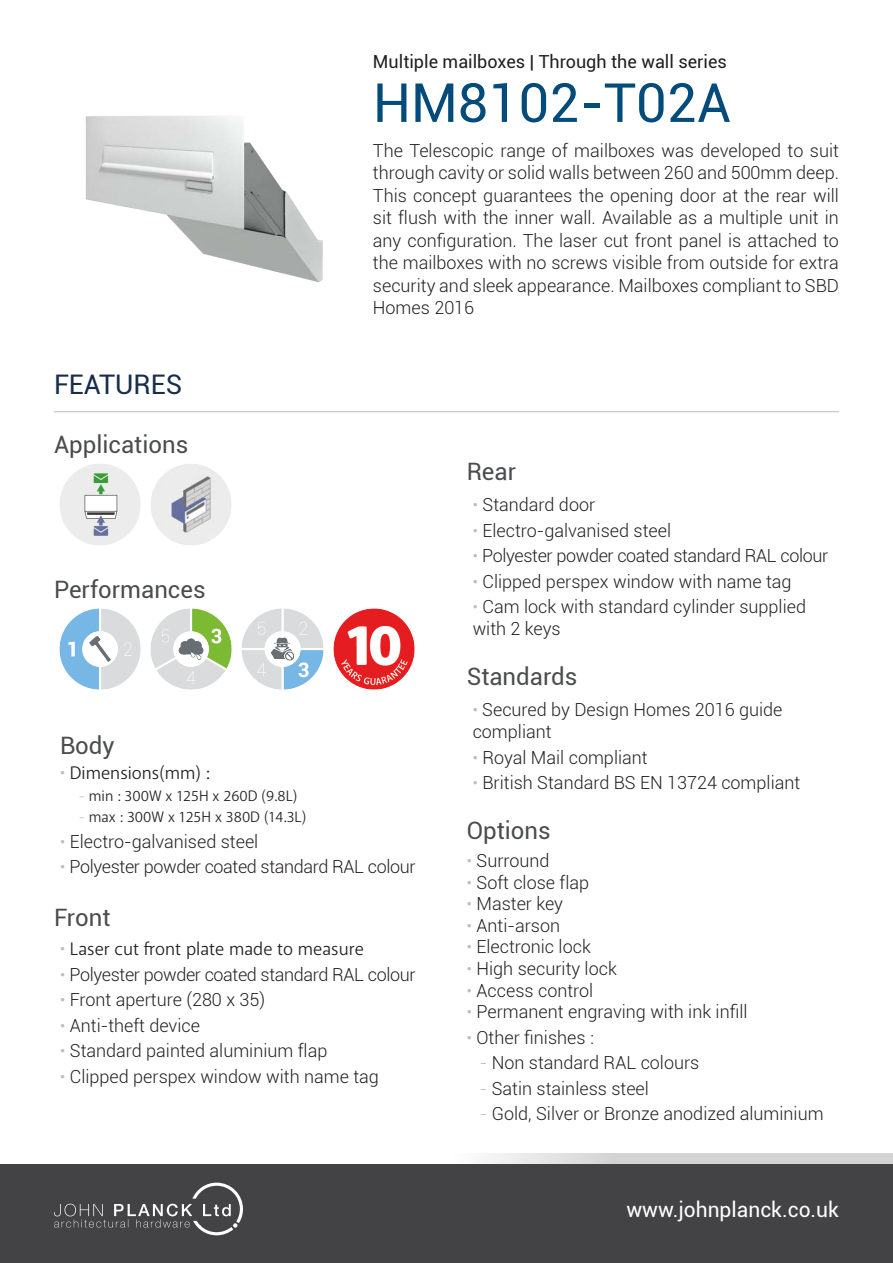
<style>
.page{position:relative;width:893px;height:1263px;background:#fff}
.page>*{position:absolute;margin:0;border:0;box-sizing:border-box;transform-origin:0 0}
.t1{font:54px "Roboto";color:#034b7b}
.t2{font:27px "Roboto";color:#182d4c}
.caractéristiques{font:24px "Roboto";color:#4b4c4d}
.t3{font:21px "Roboto";color:#fff}
.caractéristiques-2{font:300 18px/22.5px "Roboto";color:#231f20}
.caractéristiques-3{font:300 18px "Roboto";letter-spacing:-.02em;color:#231f20}
.caractéristiques-4{font:18px "Anago";color:#231f20}
.t4{font:18px "Roboto";color:#231f20}
.caractéristiques-5{font:15px "Anago";color:#231f20}
.s1{color:#bcbdc0}
.s2{font-family:"Anago";font-weight:400;color:#bcbdc0}
</style>
<div class="page">
<img style="left:85px;top:116px;width:238px;height:166px">
<img style="left:60px;top:464px;width:171px;height:81px">
<img style="left:59px;top:608px;width:356px;height:82px">
<hr style="left:54px;top:411px;width:785px;height:1px;background:#bcbdc0">
<div style="left:0;top:1164px;width:893px;height:99px;background:#434346"></div>
<svg style="left:490px;top:1153px;width:403px;height:11px;background:#d8d8d8"></svg>
<svg style="left:54px;top:1182px;width:189px;height:53px"></svg>
<p class="t2" style="left:54px;top:365px;width:130px">FEATURES</p>
<p class="caractéristiques" style="left:54px;top:428px;width:136px">Applications</p>
<p class="t4" style="left:373px;top:49px;width:356px">Multiple mailboxes | Through the wall series</p>
<p class="t1" style="left:373px;top:65px;width:360px">HM8102-T02A</p>
<p class="caractéristiques-2" style="left:373px;top:138px;width:468px;text-align:justify">The Telescopic range of mailboxes was developed to suit through cavity or solid walls between 260 and 500mm deep.<br>This concept guarantees the opening door at the rear will sit flush with the inner wall. Available as a multiple unit in any configuration. The laser cut front panel is attached to the mailboxes with no screws visible from outside for extra security and sleek appearance. Mailboxes compliant to SBD Homes 2016</p>
<p class="caractéristiques" style="left:54px;top:573px;width:153px">Performances</p>
<p class="caractéristiques" style="left:60px;top:728px;width:56px">Body</p>
<p class="caractéristiques-4" style="left:60px;top:762px;width:151px"><span class="s1">•</span> Dimensions(mm) :</p>
<p class="caractéristiques-5" style="left:79px;top:786px;width:220px"><span class="s1">-</span> min : 300W x 125H x 260D (9.8L)</p>
<p class="caractéristiques-5" style="left:79px;top:808px;width:229px"><span class="s1">-</span> max : 300W x 125H x 380D (14.3L)</p>
<p class="caractéristiques-2" style="left:60px;top:829px;width:200px"><span class="s2">•</span> Electro-galvanised steel</p>
<p class="caractéristiques-3" style="left:60px;top:854px;width:357px"><span class="s2">•</span> Polyester powder coated standard RAL colour</p>
<p class="caractéristiques" style="left:54px;top:901px;width:58px">Front</p>
<p class="caractéristiques-4" style="left:60px;top:938px;width:305px"><span class="s1">•</span> Laser cut front plate made to measure</p>
<p class="caractéristiques-3" style="left:60px;top:962px;width:357px"><span class="s2">•</span> Polyester powder coated standard RAL colour</p>
<p class="caractéristiques-2" style="left:60px;top:988px;width:207px"><span class="s2">•</span> Front aperture (280 x 35)</p>
<p class="caractéristiques-2" style="left:60px;top:1013px;width:141px"><span class="s2">•</span> Anti-theft device</p>
<p class="caractéristiques-2" style="left:60px;top:1039px;width:269px"><span class="s2">•</span> Standard painted aluminium flap</p>
<p class="caractéristiques-2" style="left:60px;top:1064px;width:320px"><span class="s2">•</span> Clipped perspex window with name tag</p>
<p class="caractéristiques" style="left:467px;top:454px;width:51px">Rear</p>
<p class="caractéristiques-2" style="left:473px;top:493px;width:124px"><span class="s2">•</span> Standard door</p>
<p class="caractéristiques-2" style="left:473px;top:518px;width:200px"><span class="s2">•</span> Electro-galvanised steel</p>
<p class="caractéristiques-3" style="left:473px;top:543px;width:357px"><span class="s2">•</span> Polyester powder coated standard RAL colour</p>
<p class="caractéristiques-2" style="left:473px;top:569px;width:320px"><span class="s2">•</span> Clipped perspex window with name tag</p>
<p class="caractéristiques-2" style="left:473px;top:595px;width:335px;line-height:21.6px"><span class="s2">•</span> Cam lock with standard cylinder supplied with 2 keys</p>
<p class="caractéristiques" style="left:467px;top:660px;width:112px">Standards</p>
<p class="caractéristiques-2" style="left:473px;top:699px;width:311px;line-height:21.6px"><span class="s2">•</span> Secured by Design Homes 2016 guide compliant</p>
<p class="caractéristiques-2" style="left:473px;top:745px;width:176px"><span class="s2">•</span> Royal Mail compliant</p>
<p class="caractéristiques-2" style="left:473px;top:771px;width:329px"><span class="s2">•</span> British Standard BS EN 13724 compliant</p>
<p class="caractéristiques" style="left:467px;top:814px;width:85px">Options</p>
<p class="caractéristiques-2" style="left:467px;top:849px;width:84px"><span class="s2">•</span> Surround</p>
<p class="caractéristiques-2" style="left:467px;top:870px;width:124px"><span class="s2">•</span> Soft close flap</p>
<p class="caractéristiques-2" style="left:467px;top:892px;width:98px"><span class="s2">•</span> Master key</p>
<p class="caractéristiques-2" style="left:467px;top:913px;width:95px"><span class="s2">•</span> Anti-arson</p>
<p class="caractéristiques-2" style="left:467px;top:935px;width:126px"><span class="s2">•</span> Electronic lock</p>
<p class="caractéristiques-2" style="left:467px;top:957px;width:152px"><span class="s2">•</span> High security lock</p>
<p class="caractéristiques-2" style="left:467px;top:978px;width:128px"><span class="s2">•</span> Access control</p>
<p class="caractéristiques-2" style="left:467px;top:1000px;width:282px"><span class="s2">•</span> Permanent engraving with ink infill</p>
<p class="caractéristiques-2" style="left:467px;top:1025px;width:129px"><span class="s2">•</span> Other finishes :</p>
<p class="caractéristiques-2" style="left:480px;top:1051px;width:221px"><span class="s1">-</span> Non standard RAL colours</p>
<p class="caractéristiques-2" style="left:480px;top:1076px;width:171px"><span class="s1">-</span> Satin stainless steel</p>
<p class="caractéristiques-2" style="left:480px;top:1102px;width:345px"><span class="s1">-</span> Gold, Silver or Bronze anodized aluminium</p>
<p class="t3" style="left:626px;top:1195px;width:214px">www.johnplanck.co.uk</p>
</div>
